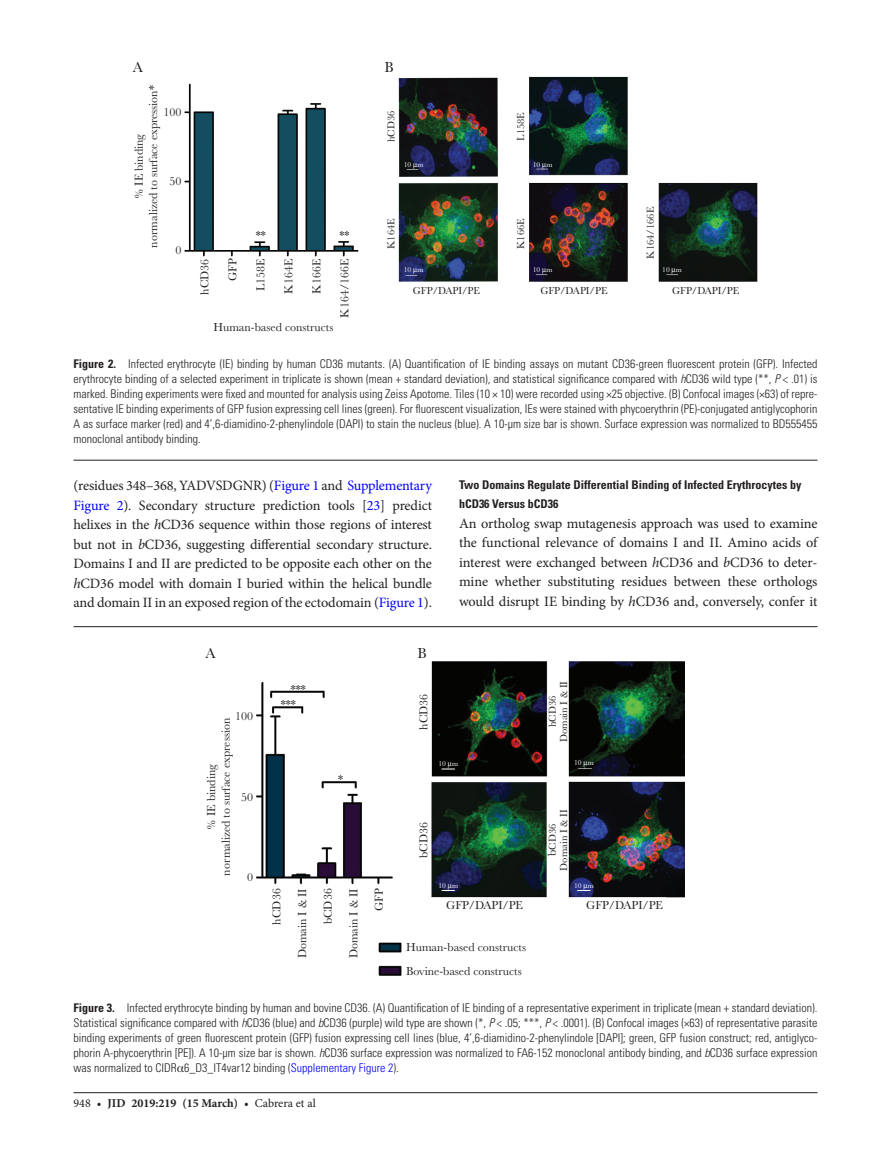
<style>
.page{position:relative;width:891px;height:1174px;background:#fff}
.page>*{position:absolute;margin:0;border:0;box-sizing:border-box;transform-origin:0 0}
.t1{font:15px "Baskerville MT Std";color:#231f20}
.t2{font:14.25px/19.5px "Minion Pro";letter-spacing:-.01em;color:#231f20;text-align:justify}
.t3{font:300 condensed 12px/15px "Univers LT Std";color:#231f20;text-align:justify}
.t4{font:12px/14.4px "Baskerville MT Std";color:#231f20;text-align:center}
.t5{font:700 condensed 12px/19.5px "Univers LT Std";color:#231f20}
.t6{font:700 12px "Minion Pro";color:#231f20}
.t7{font:10.5px/11.2px "Baskerville MT Std";color:#231f20;text-align:center}
.t8{font:7.5px "Baskerville MT Std";color:#fff}
.s1{font-weight:700}
.s2{font-style:italic}
.s3{color:#00f}
.s4{font-size:12px}
.s5{font-family:"Gandhari Unicode";font-weight:400;font-stretch:normal}
.s6{font-weight:400}
</style>
<div class="page">
<hr style="left:74px;top:1092px;width:744px;height:1px;background:#231f20">
<hr style="left:74px;top:626px;width:744px;height:1px;background:#231f20">
<img style="left:256px;top:661px;width:429px;height:315px">
<hr style="left:74px;top:460px;width:744px;height:1px;background:#231f20">
<img style="left:185px;top:76px;width:573px;height:205px">
<svg style="left:442px;top:762px;width:13px;height:8px"></svg>
<svg style="left:442px;top:884px;width:13px;height:7px"></svg>
<svg style="left:584px;top:761px;width:4px;height:6px"></svg>
<svg style="left:577px;top:884px;width:14px;height:7px"></svg>
<svg style="left:413px;top:268px;width:4px;height:6px"></svg>
<svg style="left:413px;top:163px;width:4px;height:6px"></svg>
<svg style="left:542px;top:268px;width:4px;height:6px"></svg>
<svg style="left:672px;top:268px;width:4px;height:6px"></svg>
<svg style="left:542px;top:163px;width:4px;height:6px"></svg>
<p class="t1" style="left:133px;top:58px;width:12px">A</p>
<p class="t1" style="left:384px;top:58px;width:11px">B</p>
<p class="t4" style="left:164px;top:105px;width:19px">100</p>
<p class="t4" style="left:132px;top:248px;width:164px;rotate:-90deg">% IE binding<br>normalized to surface expression*</p>
<p class="t7" style="left:385px;top:142px;width:33px;rotate:-90deg">hCD36</p>
<p class="t4" style="left:170px;top:174px;width:13px">50</p>
<p class="t7" style="left:385px;top:249px;width:32px;rotate:-90deg">K164E</p>
<p class="t4" style="left:256px;top:228px;width:12px">**</p>
<p class="t4" style="left:339px;top:228px;width:12px">**</p>
<p class="t4" style="left:176px;top:243px;width:7px">0</p>
<p class="t4" style="left:197px;top:295px;width:38px;rotate:-90deg">hCD36</p>
<p class="t4" style="left:226px;top:281px;width:24px;rotate:-90deg">GFP</p>
<p class="t4" style="left:254px;top:291px;width:34px;rotate:-90deg">L158E</p>
<p class="t4" style="left:282px;top:294px;width:36px;rotate:-90deg">K164E</p>
<p class="t4" style="left:310px;top:294px;width:36px;rotate:-90deg">K166E</p>
<p class="t4" style="left:338px;top:318px;width:61px;rotate:-90deg">K164/166E</p>
<p class="t8" style="left:404px;top:160px;width:21px">10 m</p>
<p class="t8" style="left:404px;top:265px;width:21px">10 m</p>
<p class="t7" style="left:515px;top:141px;width:30px;rotate:-90deg">L158E</p>
<p class="t8" style="left:533px;top:160px;width:21px">10 m</p>
<p class="t7" style="left:515px;top:249px;width:32px;rotate:-90deg">K166E</p>
<p class="t7" style="left:645px;top:259px;width:53px;rotate:-90deg">K164/166E</p>
<p class="t8" style="left:533px;top:265px;width:21px">10 m</p>
<p class="t8" style="left:662px;top:265px;width:21px">10 m</p>
<p class="t7" style="left:413px;top:284px;width:69px">GFP/DAPI/PE</p>
<p class="t7" style="left:540px;top:284px;width:69px">GFP/DAPI/PE</p>
<p class="t7" style="left:672px;top:284px;width:69px">GFP/DAPI/PE</p>
<p class="t4" style="left:213px;top:320px;width:121px">Human-based constructs</p>
<p class="t3" style="left:74px;top:356px;width:746px"><span class="s1">Figure 2.</span> Infected erythrocyte (IE) binding by human CD36 mutants. (A) Quantification of IE binding assays on mutant CD36-green fluorescent protein (GFP). Infected erythrocyte binding of a selected experiment in triplicate is shown (mean + standard deviation), and statistical significance compared with <span class="s2">h</span>CD36 wild type (**, <span class="s2">P</span> &lt; .01) is marked. Binding experiments were fixed and mounted for analysis using Zeiss Apotome. Tiles (10 × 10) were recorded using ×25 objective. (B) Confocal images (×63) of repre&shy;sentative IE binding experiments of GFP fusion expressing cell lines (green). For fluorescent visualization, IEs were stained with phycoerythrin (PE)-conjugated antiglycophorin A as surface marker (red) and 4’,6-diamidino-2-phenylindole (DAPI) to stain the nucleus (blue). A 10-μm size bar is shown. Surface expression was normalized to BD555455 monoclonal antibody binding.</p>
<p class="t2" style="left:74px;top:476px;width:360px">(residues 348–368, YADVSDGNR) (<span class="s3">Figure 1</span> and <span class="s3">Supplementary Figure 2</span>). Secondary structure prediction tools [<span class="s3">23</span>] predict helixes in the <span class="s2">h</span>CD36 sequence within those regions of interest but not in <span class="s2">b</span>CD36, suggesting differential secondary structure.<br>Domains I and II are predicted to be opposite each other on the <span class="s2">h</span>CD36 model with domain I buried within the helical bundle and domain II in an exposed region of the ectodomain (<span class="s3">Figure 1</span>).</p>
<p class="t5" style="left:459px;top:475px;width:344px">Two Domains Regulate Differential Binding of Infected Erythrocytes by hCD36 Versus bCD36</p>
<p class="t2" style="left:459px;top:513px;width:360px">An ortholog swap mutagenesis approach was used to examine the functional relevance of domains I and II. Amino acids of interest were exchanged between <span class="s2">h</span>CD36 and <span class="s2">b</span>CD36 to deter&shy;mine whether substituting residues between these orthologs would disrupt IE binding by <span class="s2">h</span>CD36 and, conversely, confer it</p>
<p class="t1" style="left:205px;top:644px;width:12px">A</p>
<p class="t1" style="left:417px;top:644px;width:11px">B</p>
<p class="t4" style="left:235px;top:709px;width:19px">100</p>
<p class="t4" style="left:204px;top:876px;width:159px;rotate:-90deg">% IE binding<br>normalized to surface expression</p>
<p class="t4" style="left:241px;top:789px;width:13px">50</p>
<p class="t4" style="left:247px;top:870px;width:7px">0</p>
<p class="t4" style="left:291px;top:682px;width:17px">***</p>
<p class="t4" style="left:281px;top:697px;width:17px">***</p>
<p class="t4" style="left:338px;top:771px;width:7px">*</p>
<p class="t4" style="left:269px;top:925px;width:38px;rotate:-90deg">hCD36</p>
<p class="t4" style="left:321px;top:924px;width:37px;rotate:-90deg">bCD36</p>
<p class="t4" style="left:372px;top:911px;width:24px;rotate:-90deg">GFP</p>
<p class="t4" style="left:295px;top:958px;width:71px;rotate:-90deg">Domain I &amp; II</p>
<p class="t4" style="left:346px;top:958px;width:71px;rotate:-90deg">Domain I &amp; II</p>
<p class="t4" style="left:416px;top:730px;width:38px;rotate:-90deg">hCD36</p>
<p class="t8" style="left:438px;top:759px;width:21px">10 m</p>
<p class="t7" style="left:547px;top:742px;width:63px;rotate:-90deg">hCD36<br>Domain I &amp; II</p>
<p class="t8" style="left:574px;top:758px;width:21px">10 m</p>
<p class="t4" style="left:416px;top:858px;width:37px;rotate:-90deg">bCD36</p>
<p class="t8" style="left:438px;top:881px;width:21px">10 m</p>
<p class="t7" style="left:547px;top:871px;width:63px;rotate:-90deg"><span class="s4">b</span>CD36<br>Domain I &amp; II</p>
<p class="t8" style="left:574px;top:881px;width:21px">10 m</p>
<p class="t4" style="left:446px;top:898px;width:78px">GFP/DAPI/PE</p>
<p class="t4" style="left:586px;top:898px;width:78px">GFP/DAPI/PE</p>
<p class="t4" style="left:406px;top:936px;width:121px;line-height:23.4px;text-align:left">Human-based constructs<br>Bovine-based constructs</p>
<p class="t3" style="left:74px;top:1000px;width:746px"><span class="s1">Figure 3.</span> Infected erythrocyte binding by human and bovine CD36. (A) Quantification of IE binding of a representative experiment in triplicate (mean + standard deviation).<br>Statistical significance compared with <span class="s2">h</span>CD36 (blue) and <span class="s2">b</span>CD36 (purple) wild type are shown (*, <span class="s2">P</span> &lt; .05; ***, <span class="s2">P</span> &lt; .0001). (B) Confocal images (×63) of representative parasite binding experiments of green fluorescent protein (GFP) fusion expressing cell lines (blue, 4’,6-diamidino-2-phenylindole [DAPI]; green, GFP fusion construct; red, antiglyco&shy;phorin A-phycoerythrin [PE]). A 10-μm size bar is shown. <span class="s2">h</span>CD36 surface expression was normalized to FA6-152 monoclonal antibody binding, and <span class="s2">b</span>CD36 surface expression was normalized to CIDR<span class="s5">α</span>6_D3_IT4var12 binding (<span class="s3">Supplementary Figure 2</span>).</p>
<p class="t6" style="left:74px;top:1094px;width:244px"><span class="s6">948 •</span> JID 2019:219 (15 March) <span class="s6">• Cabrera et al</span></p>
</div>
